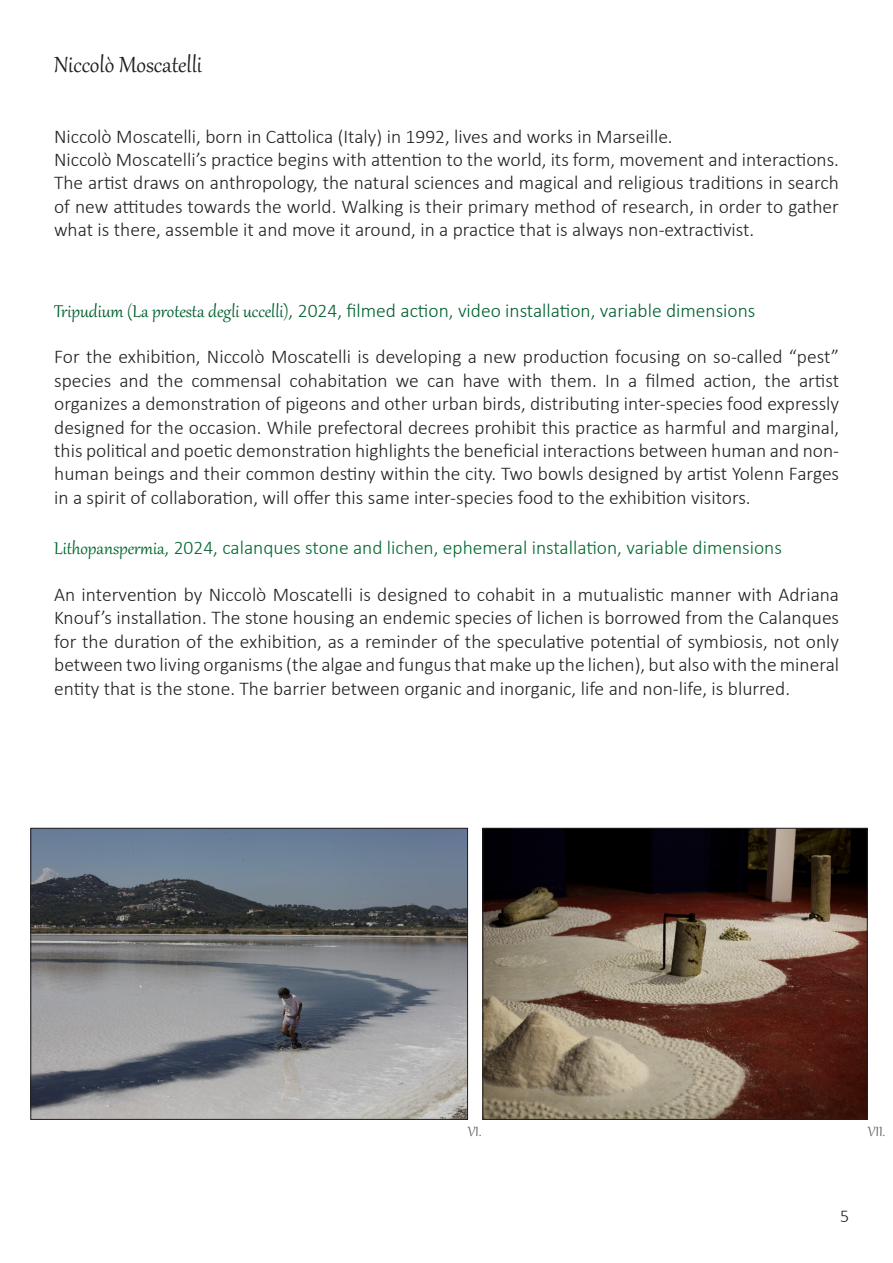
<style>
.page{position:relative;width:893px;height:1263px;background:#fff}
.page>*{position:absolute;margin:0;border:0;box-sizing:border-box;transform-origin:0 0}
.t1{font:27px "Gabriola";color:#231f20}
.t2{font:300 19.5px/23.4px "Calibri";color:#231f20;text-align:justify}
.t3{font:300 19.5px "Calibri";color:#00602e}
.t4{font:300 19.5px "Calibri";color:#00672e}
.t5{font:300 18px "Calibri";color:#231f20}
.t6{font:16.5px "Gabriola";color:#636366}
.s1{font-family:"Gabriola";font-weight:400;font-size:21px}
</style>
<div class="page">
<img style="left:33px;top:830px;width:433px;height:287px">
<div style="left:31px;top:828px;width:437px;height:291px;border:1px solid #231f20"></div>
<img style="left:485px;top:830px;width:380px;height:287px">
<div style="left:483px;top:828px;width:384px;height:291px;border:1px solid #231f20"></div>
<p class="t1" style="left:54px;top:47px;width:150px">Niccolò Moscatelli</p>
<p class="t2" style="left:54px;top:124px;width:620px">Niccolò Moscatelli, born in Cattolica (Italy) in 1992, lives and works in Marseille.</p>
<p class="t2" style="left:54px;top:148px;width:786px">Niccolò Moscatelli’s practice begins with attention to the world, its form, movement and interactions.<br>The artist draws on anthropology, the natural sciences and magical and religious traditions in search of new attitudes towards the world. Walking is their primary method of research, in order to gather what is there, assemble it and move it around, in a practice that is always non-extractivist.</p>
<p class="t3" style="left:54px;top:298px;width:703px"><span class="s1">Tripudium (La protesta degli uccelli)</span>, 2024, filmed action, video installation, variable dimensions</p>
<p class="t2" style="left:54px;top:345px;width:786px">For the exhibition, Niccolò Moscatelli is developing a new production focusing on so-called “pest” species and the commensal cohabitation we can have with them. In a filmed action, the artist organizes a demonstration of pigeons and other urban birds, distributing inter-species food expressly designed for the occasion. While prefectoral decrees prohibit this practice as harmful and marginal, this political and poetic demonstration highlights the beneficial interactions between human and non&shy;human beings and their common destiny within the city. Two bowls designed by artist Yolenn Farges in a spirit of collaboration, will offer this same inter-species food to the exhibition visitors.</p>
<p class="t4" style="left:54px;top:536px;width:729px"><span class="s1">Lithopanspermia</span>, 2024, calanques stone and lichen, ephemeral installation, variable dimensions</p>
<p class="t2" style="left:54px;top:583px;width:786px">An intervention by Niccolò Moscatelli is designed to cohabit in a mutualistic manner with Adriana Knouf’s installation. The stone housing an endemic species of lichen is borrowed from the Calanques for the duration of the exhibition, as a reminder of the speculative potential of symbiosis, not only between two living organisms (the algae and fungus that make up the lichen), but also with the mineral entity that is the stone. The barrier between organic and inorganic, life and non-life, is blurred.</p>
<p class="t6" style="left:468px;top:1121px;width:15px">VI.</p>
<p class="t6" style="left:868px;top:1121px;width:19px">VII.</p>
<p class="t5" style="left:840px;top:1205px;width:11px">5</p>
</div>
